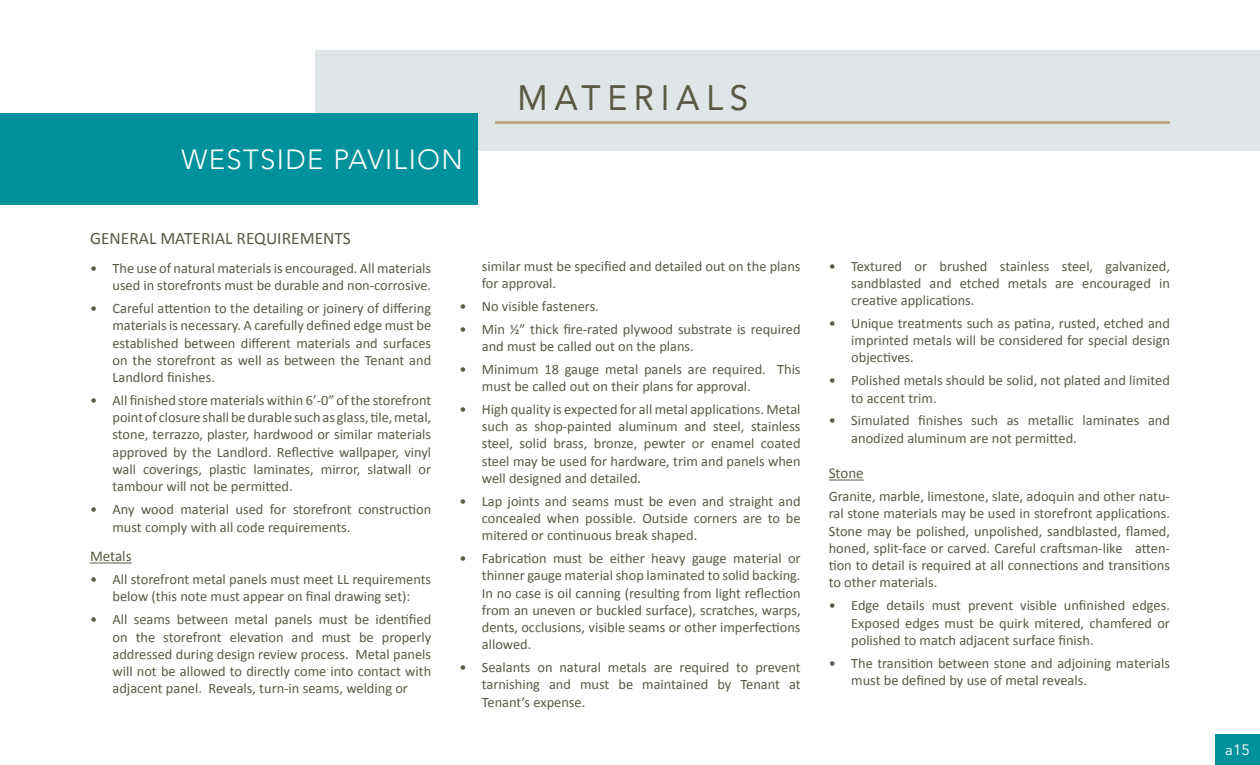
<style>
.page{position:relative;width:1260px;height:765px;background:#fff}
.page>*{position:absolute;margin:0;border:0;box-sizing:border-box;transform-origin:0 0}
.t1{font:35px "Avenir LT Std";letter-spacing:.2em;color:#5b5945;scale:.95 1}
.t2{font:300 27.5px "Avenir LT Std";letter-spacing:.05em;color:#fff}
.t3{font:17.5px "Calibri";color:#5b5945}
.t4{font:15px "Calibri";color:#5b5945}
.t5{font:15px "Avenir LT Std";color:#fff}
.t6{font:14.38px/17.2px "Calibri";color:#5b5945;text-align:justify}
</style>
<div class="page">
<hr style="left:90px;top:563px;width:42px;height:1px;background:#5b5945">
<hr style="left:829px;top:480px;width:35px;height:1px;background:#5b5945">
<div style="left:315px;top:50px;width:945px;height:101px;background:#e0e6e7"></div>
<div style="left:1215px;top:734px;width:45px;height:31px;background:#00919d"></div>
<div style="left:0;top:114px;width:477px;height:91px;background:#00919d"></div>
<hr style="left:495px;top:121px;width:675px;height:3px;background:#b9a177">
<h2 class="t2" style="left:181px;top:143px;width:283px">WESTSIDE PAVILION</h2>
<h1 class="t1" style="left:518px;top:78px;width:244px">MATERIALS</h1>
<p class="t3" style="left:90px;top:228px;width:263px">GENERAL MATERIAL REQUIREMENTS</p>
<p class="t6" style="left:90px;top:260px;width:343px;text-align:right">• The use of natural materials is encouraged. All materials used in storefronts must be durable and non-corrosive.</p>
<p class="t6" style="left:112px;top:300px;width:320px;text-indent:-22px">• Careful attention to the detailing or joinery of differing materials is necessary. A carefully defined edge must be established between different materials and surfaces on the storefront as well as between the Tenant and Landlord finishes.</p>
<p class="t6" style="left:112px;top:392px;width:320px;text-indent:-22px">• All finished store materials within 6’-0” of the storefront point of closure shall be durable such as glass, tile, metal, stone, terrazzo, plaster, hardwood or similar materials approved by the Landlord. Reflective wallpaper, vinyl wall coverings, plastic laminates, mirror, slatwall or tambour will not be permitted.</p>
<p class="t6" style="left:112px;top:500px;width:320px;line-height:18px;text-indent:-22px">• Any wood material used for storefront construction must comply with all code requirements.</p>
<p class="t4" style="left:90px;top:547px;width:43px">Metals</p>
<p class="t6" style="left:90px;top:571px;width:343px;text-align:center">• All storefront metal panels must meet LL requirements below (this note must appear on final drawing set):</p>
<p class="t6" style="left:112px;top:611px;width:320px;text-indent:-22px">• All seams between metal panels must be identified on the storefront elevation and must be properly addressed during design review process. Metal panels will not be allowed to directly come into contact with adjacent panel. Reveals, turn-in seams, welding or</p>
<p class="t6" style="left:482px;top:257px;width:320px">similar must be specified and detailed out on the plans for approval.</p>
<p class="t6" style="left:459px;top:297px;width:141px">• No visible fasteners.</p>
<p class="t6" style="left:482px;top:320px;width:320px;text-indent:-22px">• Min ½” thick fire-rated plywood substrate is required and must be called out on the plans.</p>
<p class="t6" style="left:482px;top:360px;width:320px;text-indent:-22px">• Minimum 18 gauge metal panels are required. This must be called out on their plans for approval.</p>
<p class="t6" style="left:482px;top:400px;width:320px;text-indent:-22px">• High quality is expected for all metal applications. Metal such as shop-painted aluminum and steel, stainless steel, solid brass, bronze, pewter or enamel coated steel may be used for hardware, trim and panels when well designed and detailed.</p>
<p class="t6" style="left:482px;top:492px;width:320px;text-indent:-22px">• Lap joints and seams must be even and straight and concealed when possible. Outside corners are to be mitered or continuous break shaped.</p>
<p class="t6" style="left:482px;top:550px;width:320px;text-indent:-22px">• Fabrication must be either heavy gauge material or thinner gauge material shop laminated to solid backing.<br>In no case is oil canning (resulting from light reflection from an uneven or buckled surface), scratches, warps, dents, occlusions, visible seams or other imperfections allowed.</p>
<p class="t6" style="left:482px;top:659px;width:320px;text-indent:-22px">• Sealants on natural metals are required to prevent tarnishing and must be maintained by Tenant at Tenant’s expense.</p>
<p class="t6" style="left:851px;top:257px;width:320px;text-indent:-22px">• Textured or brushed stainless steel, galvanized, sandblasted and etched metals are encouraged in creative applications.</p>
<p class="t6" style="left:851px;top:315px;width:320px;text-indent:-22px">• Unique treatments such as patina, rusted, etched and imprinted metals will be considered for special design objectives.</p>
<p class="t6" style="left:851px;top:372px;width:320px;text-indent:-22px">• Polished metals should be solid, not plated and limited to accent trim.</p>
<p class="t6" style="left:851px;top:412px;width:320px;line-height:18px;text-indent:-22px">• Simulated finishes such as metallic laminates and anodized aluminum are not permitted.</p>
<p class="t4" style="left:829px;top:464px;width:37px">Stone</p>
<p class="t6" style="left:829px;top:488px;width:343px">Granite, marble, limestone, slate, adoquin and other natu&shy;ral stone materials may be used in storefront applications.<br>Stone may be polished, unpolished, sandblasted, flamed, honed, split-face or carved. Careful craftsman-like atten&shy;tion to detail is required at all connections and transitions to other materials.</p>
<p class="t6" style="left:851px;top:597px;width:320px;text-indent:-22px">• Edge details must prevent visible unfinished edges.<br>Exposed edges must be quirk mitered, chamfered or polished to match adjacent surface finish.</p>
<p class="t6" style="left:851px;top:654px;width:320px;text-indent:-22px">• The transition between stone and adjoining materials must be defined by use of metal reveals.</p>
<p class="t5" style="left:1225px;top:741px;width:26px">a15</p>
</div>
